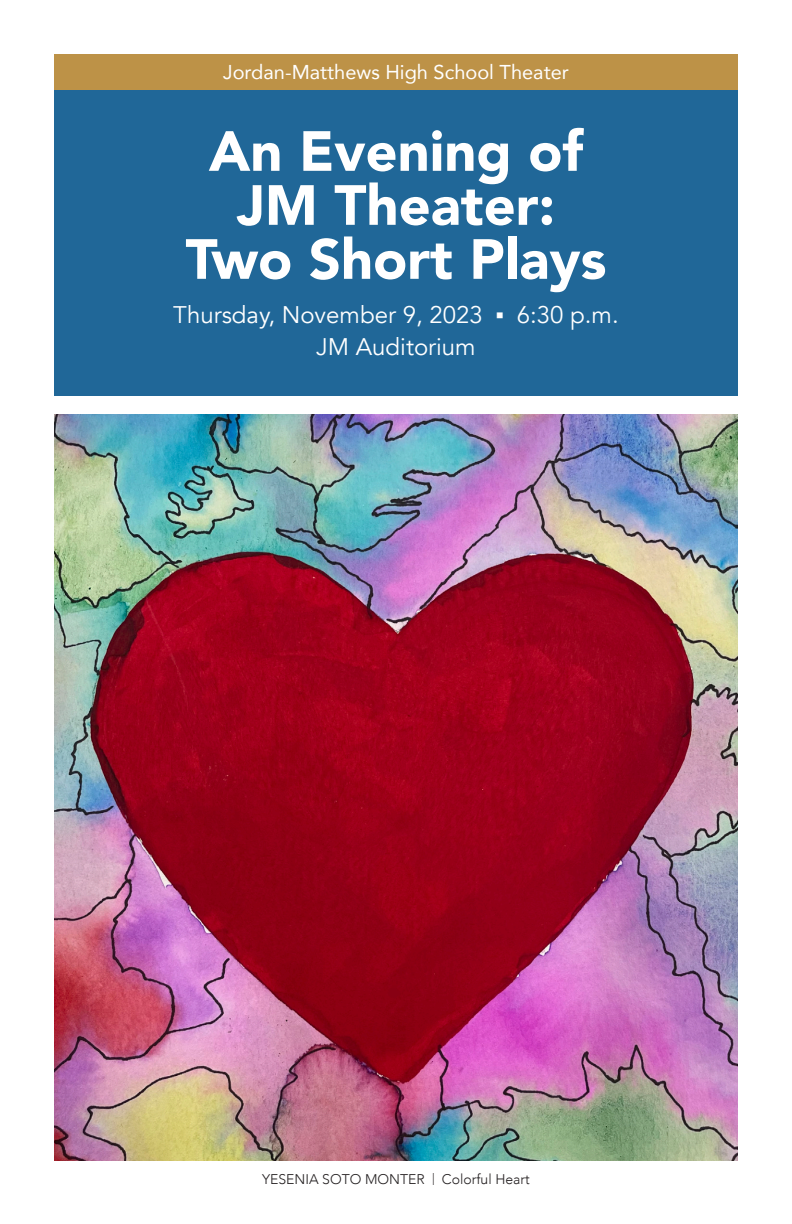
<style>
.page{position:relative;width:792px;height:1224px;background:#fff}
.page>*{position:absolute;margin:0;border:0;box-sizing:border-box;transform-origin:0 0}
.t1{font:900 56px/54px "Avenir";color:#fff;text-align:center}
.t2{font:24px "Avenir";color:#fff}
.t3{font:20px "Avenir";color:#fff}
.t4{font:300 14px "Avenir";color:#231f20}
.s1{font-size:12px}
</style>
<div class="page">
<div style="left:54px;top:54px;width:684px;height:36px;background:#bd9247"></div>
<div style="left:54px;top:90px;width:684px;height:306px;background:#206798"></div>
<img style="left:54px;top:414px;width:684px;height:747px">
<p class="t3" style="left:223px;top:56px;width:347px">Jordan-Matthews High School Theater</p>
<p class="t1" style="left:209px;top:123px;width:376px">An Evening of<br>JM Theater:</p>
<p class="t1" style="left:186px;top:231px;width:422px">Two Short Plays</p>
<p class="t2" style="left:173px;top:300px;width:311px">Thursday, November 9, 2023</p>
<p class="t2" style="left:496px;top:300px;width:124px">■ 6:30 p.m.</p>
<p class="t2" style="left:316px;top:332px;width:161px">JM Auditorium</p>
<p class="t4" style="left:262px;top:1171px;width:269px">YESENIA SOTO MONTER <span class="s1">|</span> Colorful Heart</p>
</div>
